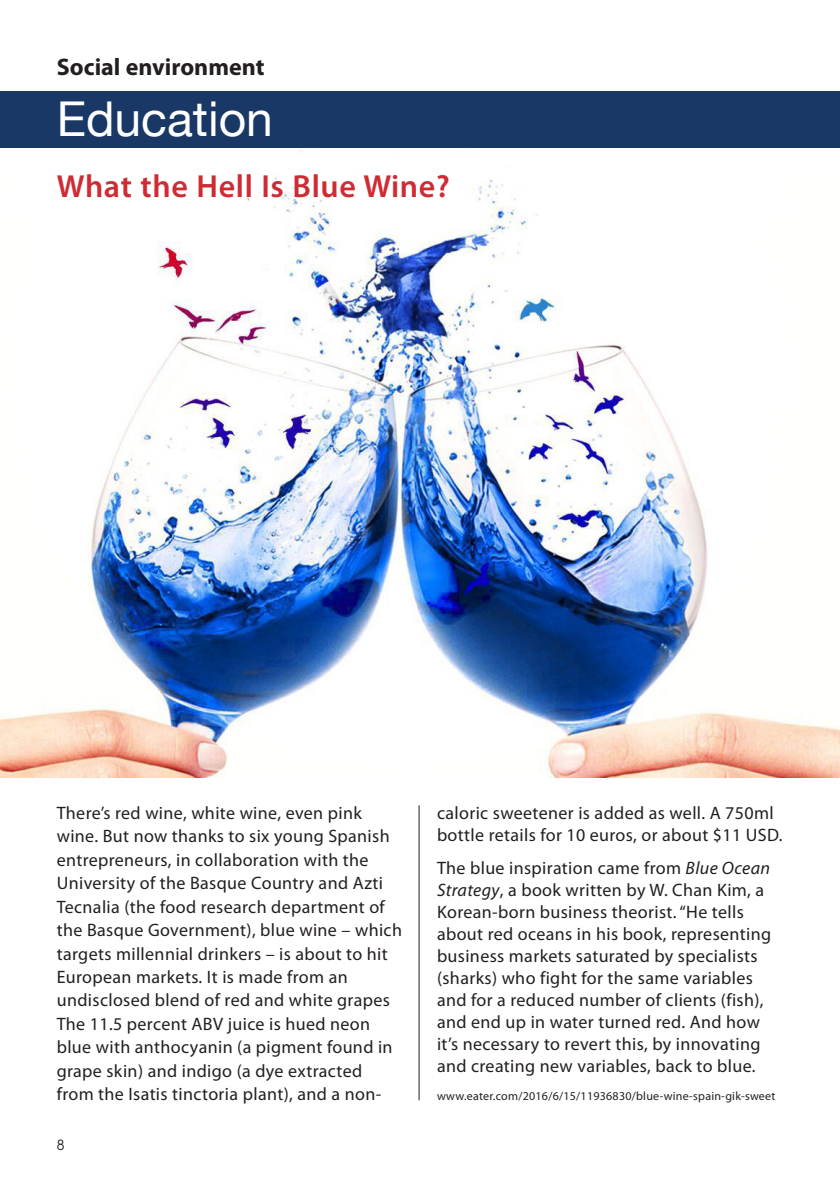
<style>
.page{position:relative;width:840px;height:1191px;background:#fff}
.page>*{position:absolute;margin:0;border:0;box-sizing:border-box;transform-origin:0 0}
.t1{font:48px "Helvetica Neue LT";color:#fff}
.t2{font:600 32px "Myriad Pro";letter-spacing:.02em;color:#cf2b33}
.t3{font:700 24px "Myriad Pro";color:#231f20}
.t4{font:18px/23.4px "Myriad Pro";letter-spacing:.02em;color:#231f20}
.t5{font:14px "Avant Garde";color:#231f20}
.t6{font:12px "Myriad Pro";letter-spacing:.02em;color:#231f20}
.s1{font-style:italic}
</style>
<div class="page">
<img style="left:0;top:147px;width:839px;height:631px">
<div style="left:0;top:91px;width:839px;height:56px;background:#193866"></div>
<hr style="left:418px;top:805px;width:1px;height:295px;background:#231f20">
<h3 class="t3" style="left:57px;top:51px;width:209px">Social environment</h3>
<h1 class="t1" style="left:57px;top:90px;width:218px">Education</h1>
<h2 class="t2" style="left:57px;top:166px;width:394px">What the Hell Is Blue Wine?</h2>
<p class="t4" style="left:57px;top:801px;width:346px">There’s red wine, white wine, even pink wine. But now thanks to six young Spanish entrepreneurs, in collaboration with the University of the Basque Country and Azti Tecnalia (the food research department of the Basque Government), blue wine – which targets millennial drinkers – is about to hit European markets. It is made from an undisclosed blend of red and white grapes The 11.5 percent ABV juice is hued neon blue with anthocyanin (a pigment found in grape skin) and indigo (a dye extracted from the Isatis tinctoria plant), and a non-</p>
<p class="t4" style="left:437px;top:801px;width:347px;line-height:22px">caloric sweetener is added as well. A 750ml bottle retails for 10 euros, or about $11 USD.</p>
<p class="t4" style="left:437px;top:857px;width:335px;line-height:22px">The blue inspiration came from <span class="s1">Blue Ocean Strategy</span>, a book written by W. Chan Kim, a Korean-born business theorist. “He tells about red oceans in his book, representing business markets saturated by specialists (sharks) who fight for the same variables and for a reduced number of clients (fish), and end up in water turned red. And how it’s necessary to revert this, by innovating and creating new variables, back to blue.</p>
<p class="t6" style="left:437px;top:1088px;width:340px">www.eater.com/2016/6/15/11936830/blue-wine-spain-gik-sweet</p>
<p class="t5" style="left:57px;top:1137px;width:9px">8</p>
</div>
